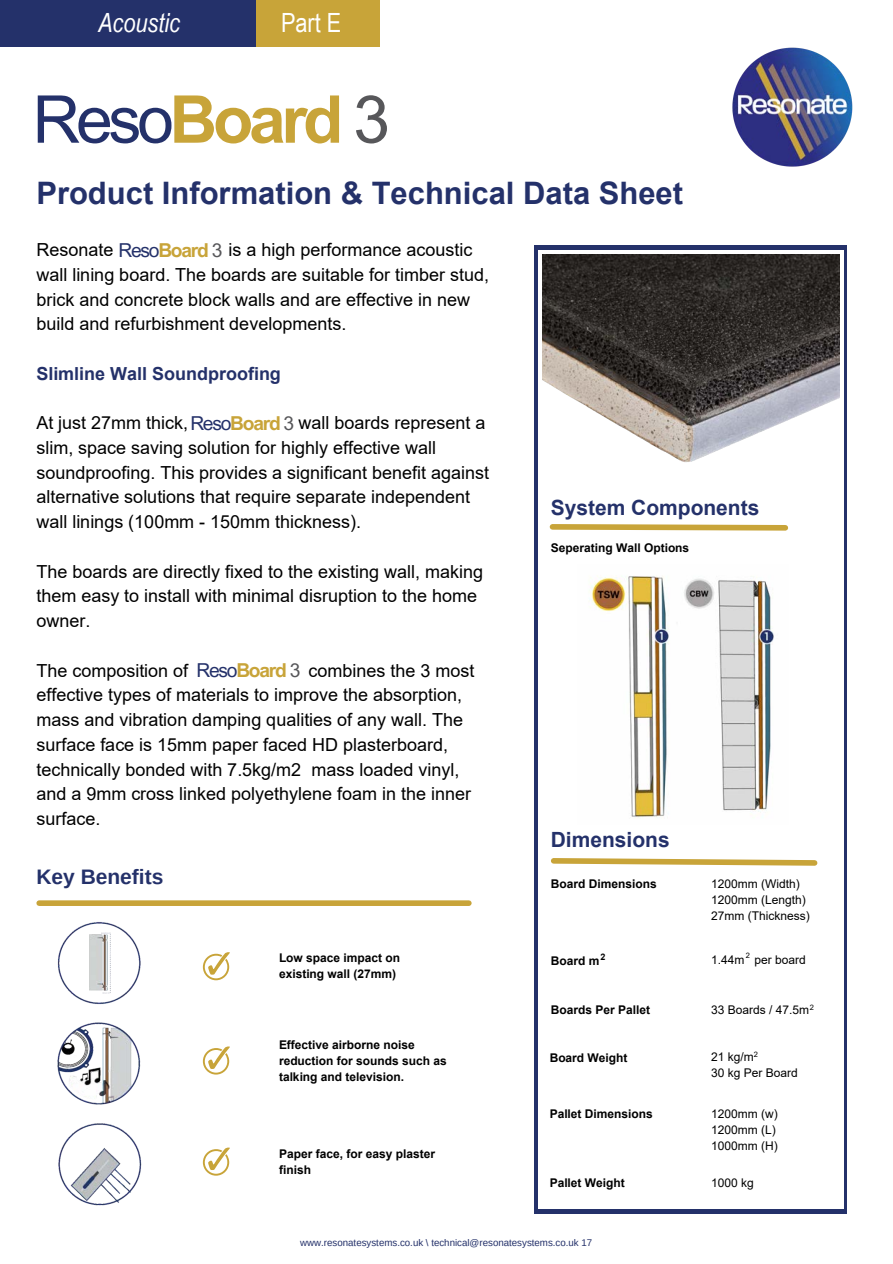
<style>
.page{position:relative;width:893px;height:1264px;background:#fff}
.page>*{position:absolute;margin:0;border:0;box-sizing:border-box;transform-origin:0 0}
.t1{font:700 66px "Arial MT Pro";letter-spacing:-.065em;color:#c8a439}
.t2{font:700 30.9px "Arial";color:#24316a}
.t3{font:italic 26.4px "Arial Narrow";color:#fff}
.t4{font:26.4px "Arial Narrow";color:#fff}
.t5{font:700 21px "Arial";color:#24316a}
.t6{font:700 21px "Arimo";color:#24316a}
.t7{font:18px/24.8px "Arial";color:#000}
.t8{font:700 18px "Arial";color:#24316a}
.t9{font:700 12px/16px "Arial";color:#000}
.t10{font:12px "Arial";color:#000}
.t11{font:9.75px "Arimo";color:#24316a}
.t12{font:700 9px "Arial";color:#000}
.t13{font:7.5px "Arial";color:#000}
.s1{font-weight:400;color:#24316a}
.s2{font-weight:400;color:#57575a}
.s3{font-family:"Arial MT Pro";font-size:19.2px;color:#24316a}
.s4{font-family:"Arial MT Pro";font-weight:700;font-size:19.2px;color:#c8a439}
.s5{font-family:"Arial MT Pro";font-size:19.2px;color:#57575a}
</style>
<div class="page">
<img style="left:732px;top:47px;width:121px;height:120px">
<div style="left:39px;top:900px;width:430px;height:6px;background:#c8a439"></div>
<div style="left:534px;top:245px;width:313px;height:968px;background:#24316a"></div>
<div style="left:538px;top:250px;width:305px;height:958px;background:#fff"></div>
<svg style="left:551px;top:858px;width:267px;height:8px"></svg>
<svg style="left:203px;top:952px;width:27px;height:28px"></svg>
<svg style="left:203px;top:1046px;width:27px;height:28px"></svg>
<svg style="left:203px;top:1147px;width:27px;height:28px"></svg>
<div style="left:105px;top:0;width:274px;height:46px;background:#c8a439"></div>
<div style="left:0;top:0;width:256px;height:46px;background:#24316a"></div>
<img style="left:590px;top:576px;width:184px;height:242px">
<img style="left:57px;top:922px;width:85px;height:284px">
<img style="left:542px;top:254px;width:297px;height:208px">
<svg style="left:549px;top:524px;width:239px;height:7px;background:#d2b660"></svg>
<p class="t3" style="left:98px;top:7px;width:84px">Acoustic</p>
<p class="t4" style="left:281px;top:7px;width:62px">Part E</p>
<p class="t1" style="left:32px;top:95px;width:359px"><span class="s1">Reso</span>Board <span class="s2">3</span></p>
<p class="t2" style="left:36px;top:176px;width:648px">Product Information &amp; Technical Data Sheet</p>
<p class="t7" style="left:36px;top:237px;width:454px">Resonate <span class="s3">Reso</span><span class="s4">Board</span> <span class="s5">3</span> is a high performance acoustic wall lining board. The boards are suitable for timber stud, brick and concrete block walls and are effective in new build and refurbishment developments.</p>
<p class="t8" style="left:36px;top:363px;width:246px">Slimline Wall Soundproofing</p>
<p class="t7" style="left:36px;top:410px;width:454px">At just 27mm thick,<span class="s3">Reso</span><span class="s4">Board</span> <span class="s5">3</span> wall boards represent a slim, space saving solution for highly effective wall soundproofing. This provides a significant benefit against alternative solutions that require separate independent wall linings (100mm - 150mm thickness).</p>
<p class="t7" style="left:36px;top:559px;width:448px">The boards are directly fixed to the existing wall, making them easy to install with minimal disruption to the home owner.</p>
<p class="t7" style="left:36px;top:658px;width:153px">The composition of</p>
<p class="t7" style="left:36px;top:658px;width:439px;text-indent:160px"><span class="s3">Reso</span><span class="s4">Board</span> <span class="s5">3</span> combines the 3 most effective types of materials to improve the absorption, mass and vibration damping qualities of any wall. The surface face is 15mm paper faced HD plasterboard, technically bonded with 7.5kg/m2 mass loaded vinyl, and a 9mm cross linked polyethylene foam in the inner surface.</p>
<p class="t6" style="left:36px;top:865px;width:128px">Key Benefits</p>
<p class="t9" style="left:279px;top:950px;width:123px">Low space impact on existing wall (27mm)</p>
<p class="t9" style="left:279px;top:1036px;width:169px">Effective airborne noise reduction for sounds such as talking and television.</p>
<p class="t9" style="left:279px;top:1146px;width:157px">Paper face, for easy plaster</p>
<p class="t9" style="left:279px;top:1162px;width:33px">finish</p>
<p class="t5" style="left:550px;top:496px;width:210px">System Components</p>
<p class="t9" style="left:550px;top:540px;width:140px">Seperating Wall Options</p>
<p class="t5" style="left:550px;top:828px;width:120px">Dimensions</p>
<p class="t9" style="left:550px;top:876px;width:107px">Board Dimensions</p>
<p class="t12" style="left:600px;top:951px;width:7px">2</p>
<p class="t9" style="left:550px;top:952px;width:50px">Board m</p>
<p class="t10" style="left:711px;top:877px;width:90px">1200mm (Width)</p>
<p class="t10" style="left:711px;top:893px;width:96px">1200mm (Length)</p>
<p class="t10" style="left:711px;top:909px;width:100px">27mm (Thickness)</p>
<p class="t10" style="left:711px;top:952px;width:96px">1.44m per board</p>
<p class="t13" style="left:745px;top:951px;width:6px">2</p>
<p class="t9" style="left:550px;top:1001px;width:101px">Boards Per Pallet</p>
<p class="t10" style="left:711px;top:1003px;width:99px">33 Boards / 47.5m</p>
<p class="t13" style="left:809px;top:1003px;width:6px">2</p>
<p class="t9" style="left:549px;top:1050px;width:79px">Board Weight</p>
<p class="t13" style="left:753px;top:1050px;width:6px">2</p>
<p class="t10" style="left:711px;top:1050px;width:44px">21 kg/m</p>
<p class="t10" style="left:711px;top:1066px;width:88px">30 kg Per Board</p>
<p class="t9" style="left:549px;top:1105px;width:105px">Pallet Dimensions</p>
<p class="t10" style="left:711px;top:1107px;width:68px">1200mm (w)</p>
<p class="t10" style="left:711px;top:1122px;width:66px">1200mm (L)</p>
<p class="t10" style="left:711px;top:1138px;width:68px">1000mm (H)</p>
<p class="t9" style="left:549px;top:1175px;width:77px">Pallet Weight</p>
<p class="t10" style="left:711px;top:1176px;width:44px">1000 kg</p>
<p class="t11" style="left:300px;top:1236px;width:293px">www.resonatesystems.co.uk \ technical@resonatesystems.co.uk 17</p>
</div>
